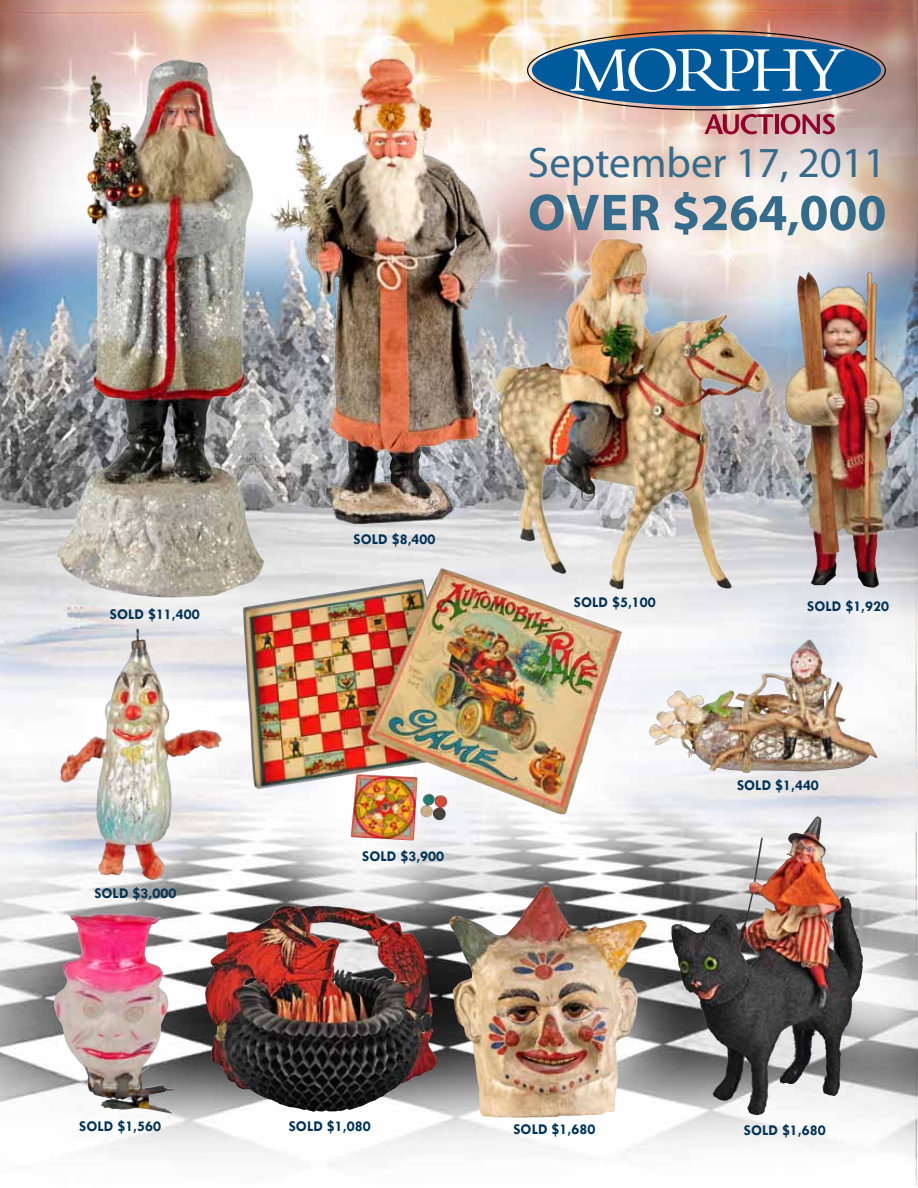
<style>
.page{position:relative;width:918px;height:1188px;background:#fff}
.page>*{position:absolute;margin:0;border:0;box-sizing:border-box;transform-origin:0 0}
.t1{font:700 52.2px "Myriad Pro";color:#356b8b}
.t2{font:42.9px "Myriad Pro";color:#356b8b}
.t3{font:700 15px "Tw Cen";color:#003253}
.s1{font-size:46.2px}
</style>
<div class="page">
<img style="left:0;top:0;width:918px;height:1186px">
<div style="left:532px;top:34px;width:349px;height:72px;background:#005a9c;border-radius:50%"></div>
<svg style="left:570px;top:48px;width:275px;height:44px"></svg>
<svg style="left:705px;top:114px;width:68px;height:20px"></svg>
<hr style="left:775px;top:114px;width:4px;height:20px;background:#910028">
<svg style="left:781px;top:114px;width:54px;height:20px"></svg>
<img style="left:434px;top:225px;width:384px;height:387px">
<img style="left:243px;top:568px;width:228px;height:221px">
<img style="left:63px;top:914px;width:43px;height:68px">
<img style="left:43px;top:56px;width:235px;height:552px">
<img style="left:264px;top:52px;width:244px;height:483px">
<img style="left:105px;top:629px;width:33px;height:79px">
<img style="left:820px;top:272px;width:49px;height:33px">
<img style="left:767px;top:816px;width:50px;height:67px">
<img style="left:449px;top:886px;width:96px;height:72px">
<img style="left:205px;top:905px;width:84px;height:91px">
<img style="left:756px;top:639px;width:54px;height:51px">
<p class="t3" style="left:110px;top:606px;width:91px">SOLD $11,400</p>
<p class="t3" style="left:94px;top:884px;width:83px">SOLD $3,000</p>
<h2 class="t2" style="left:528px;top:136px;width:359px">September 17, 2011</h2>
<h1 class="t1" style="left:528px;top:179px;width:360px">OVER $264<span class="s1">,</span>000</h1>
<p class="t3" style="left:354px;top:530px;width:83px">SOLD $8,400</p>
<p class="t3" style="left:362px;top:848px;width:83px">SOLD $3,900</p>
<p class="t3" style="left:574px;top:593px;width:83px">SOLD $5,100</p>
<p class="t3" style="left:807px;top:597px;width:83px">SOLD $1,920</p>
<p class="t3" style="left:737px;top:776px;width:83px">SOLD $1,440</p>
<p class="t3" style="left:79px;top:1117px;width:83px">SOLD $1,560</p>
<p class="t3" style="left:289px;top:1117px;width:83px">SOLD $1,080</p>
<p class="t3" style="left:513px;top:1120px;width:83px">SOLD $1,680</p>
<p class="t3" style="left:744px;top:1121px;width:83px">SOLD $1,680</p>
</div>
